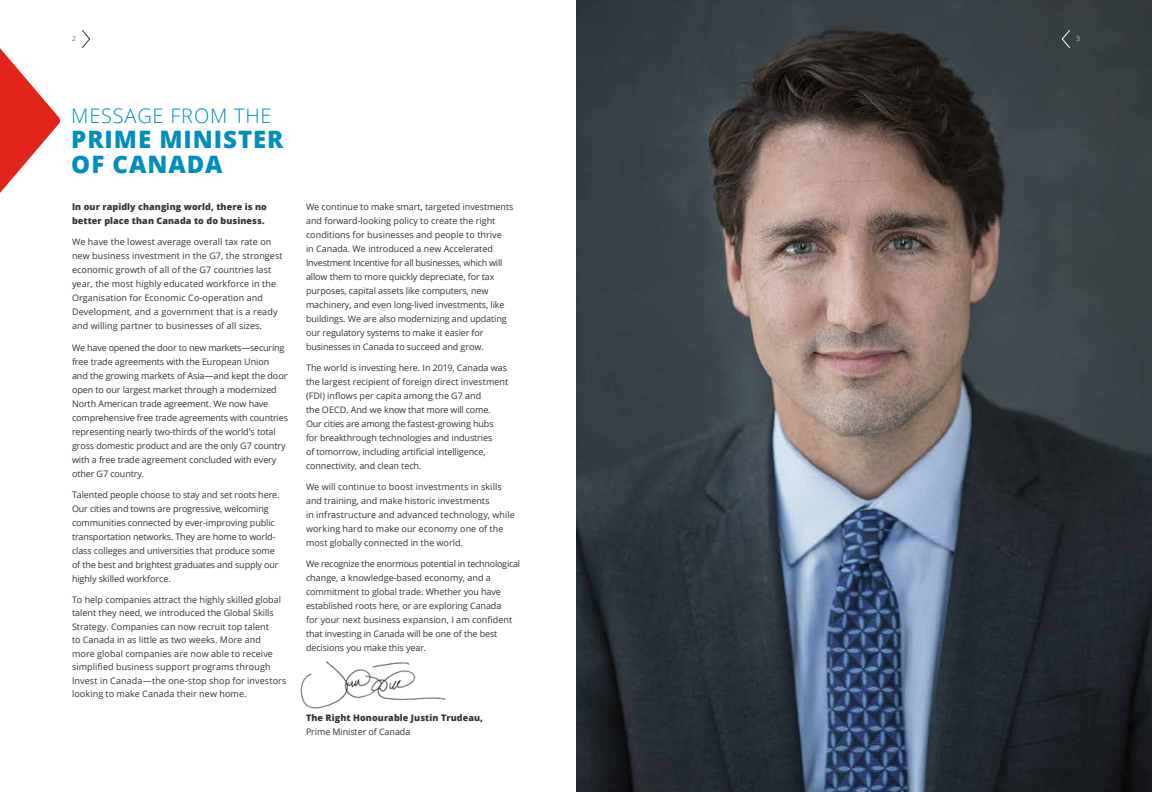
<style>
.page{position:relative;width:1152px;height:792px;background:#fff}
.page>*{position:absolute;margin:0;border:0;box-sizing:border-box;transform-origin:0 0}
.t1{font:800 24px/25px "Open Sans";letter-spacing:.04em;color:#008eba}
.t2{font:300 20px "Open Sans";letter-spacing:.04em;color:#008eba}
.t3{font:9px/14px "Open Sans";letter-spacing:-.01em;color:#333334}
.t4{font:9px/14px "Open Sans";letter-spacing:.01em;color:#333334}
.t5{font:800 9px/14px "Open Sans";letter-spacing:.01em;color:#333334}
.t6{font:300 7px "Open Sans";color:#fff}
.t7{font:300 7px "Open Sans";color:#333334}
</style>
<div class="page">
<img style="left:576px;top:0;width:576px;height:792px">
<svg style="left:1061px;top:29px;width:10px;height:20px"></svg>
<svg style="left:82px;top:30px;width:8px;height:18px"></svg>
<img style="left:300px;top:661px;width:146px;height:48px">
<svg style="left:0;top:48px;width:60px;height:145px"></svg>
<p class="t7" style="left:72px;top:34px;width:5px">2</p>
<h2 class="t2" style="left:71px;top:102px;width:202px">MESSAGE FROM THE</h2>
<h1 class="t1" style="left:71px;top:125px;width:214px">PRIME MINISTER<br>OF CANADA</h1>
<p class="t5" style="left:72px;top:199px;width:196px">In our rapidly changing world, there is no better place than Canada to do business.</p>
<p class="t4" style="left:72px;top:235px;width:212px">We have the lowest average overall tax rate on new business investment in the G7, the strongest economic growth of all of the G7 countries last year, the most highly educated workforce in the Organisation for Economic Co-operation and Development, and a government that is a ready and willing partner to businesses of all sizes.</p>
<p class="t3" style="left:72px;top:340px;width:218px">We have opened the door to new markets—securing free trade agreements with the European Union<br>and the growing markets of Asia—and kept the door open to our largest market through a modernized North American trade agreement. We now have comprehensive free trade agreements with countries representing nearly two-thirds of the world's total gross domestic product and are the only G7 country with a free trade agreement concluded with every other G7 country.</p>
<p class="t3" style="left:72px;top:487px;width:209px">Talented people choose to stay and set roots here.<br>Our cities and towns are progressive, welcoming communities connected by ever-improving public transportation networks. They are home to world&shy;class colleges and universities that produce some of the best and brightest graduates and supply our highly skilled workforce.</p>
<p class="t3" style="left:72px;top:592px;width:216px;line-height:13.5px">To help companies attract the highly skilled global talent they need, we introduced the Global Skills Strategy. Companies can now recruit top talent<br>to Canada in as little as two weeks. More and<br>more global companies are now able to receive simplified business support programs through Invest in Canada—the one-stop shop for investors looking to make Canada their new home.</p>
<p class="t3" style="left:306px;top:200px;width:209px">We continue to make smart, targeted investments and forward-looking policy to create the right conditions for businesses and people to thrive<br>in Canada. We introduced a new Accelerated Investment Incentive for all businesses, which will allow them to more quickly depreciate, for tax purposes, capital assets like computers, new machinery, and even long-lived investments, like buildings. We are also modernizing and updating our regulatory systems to make it easier for businesses in Canada to succeed and grow.</p>
<p class="t3" style="left:306px;top:360px;width:204px">The world is investing here. In 2019, Canada was the largest recipient of foreign direct investment (FDI) inflows per capita among the G7 and<br>the OECD. And we know that more will come.<br>Our cities are among the fastest-growing hubs<br>for breakthrough technologies and industries<br>of tomorrow, including artificial intelligence, connectivity, and clean tech.</p>
<p class="t4" style="left:306px;top:480px;width:210px">We will continue to boost investments in skills and training, and make historic investments<br>in infrastructure and advanced technology, while working hard to make our economy one of the most globally connected in the world.</p>
<p class="t3" style="left:306px;top:557px;width:216px">We recognize the enormous potential in technological change, a knowledge-based economy, and a commitment to global trade. Whether you have established roots here, or are exploring Canada<br>for your next business expansion, I am confident that investing in Canada will be one of the best decisions you make this year.</p>
<p class="t5" style="left:306px;top:711px;width:178px">The Right Honourable Justin Trudeau,</p>
<p class="t3" style="left:306px;top:725px;width:106px">Prime Minister of Canada</p>
<p class="t6" style="left:1076px;top:34px;width:5px">3</p>
</div>
